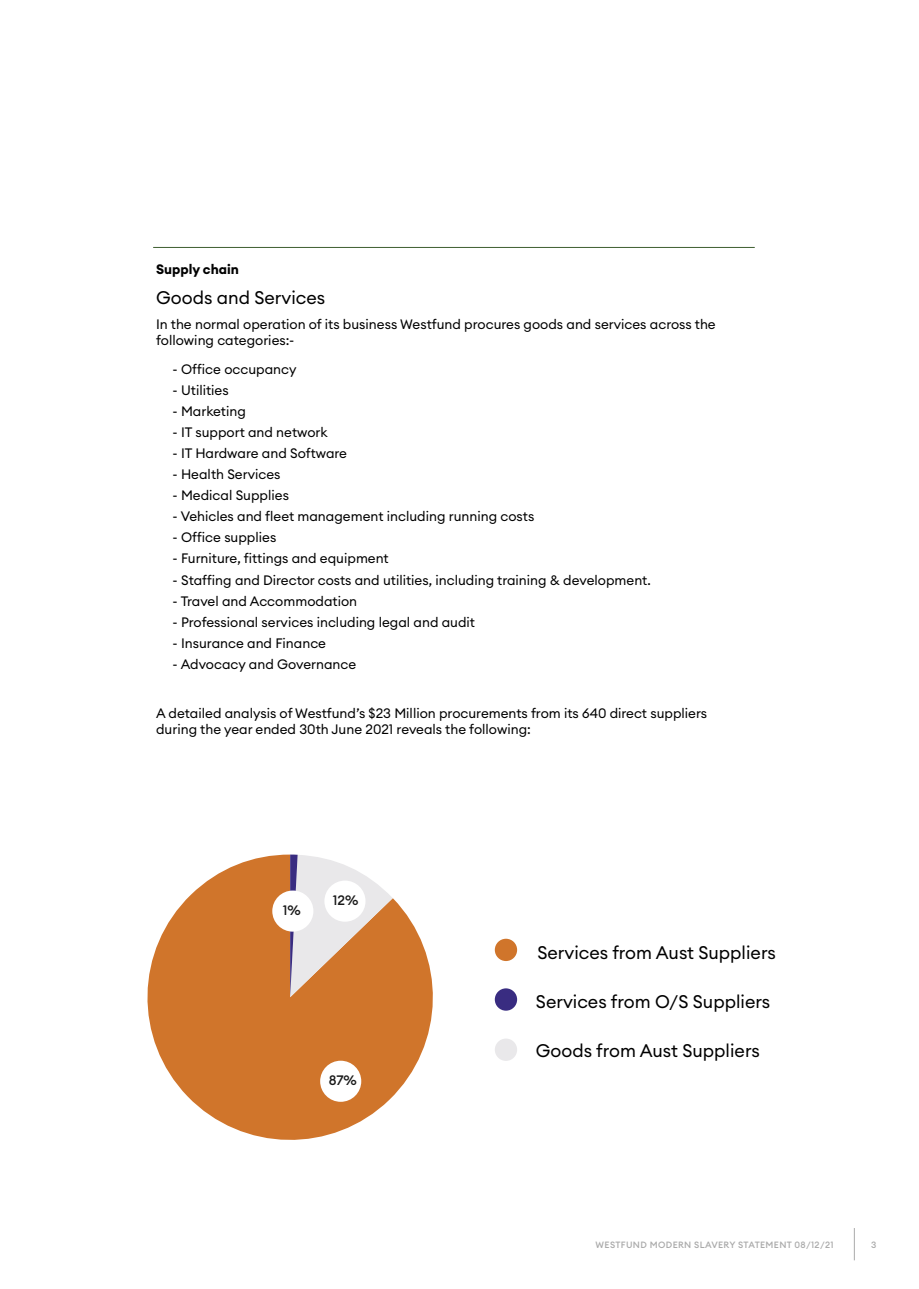
<style>
.page{position:relative;width:919px;height:1289px;background:#fff}
.page>*{position:absolute;margin:0;border:0;box-sizing:border-box;transform-origin:0 0}
.t1{font:18px "Euclid Circular A";color:#000}
.t2{font:13.5px/16.2px "Euclid Circular A";color:#000}
.t3{font:700 13.5px "Euclid Circular A";color:#000}
.t4{font:500 13.5px "Euclid Circular A";color:#191919}
.t5{font:500 9px "Euclid Circular A";letter-spacing:.04em;color:#aaa}
</style>
<div class="page">
<hr style="left:153px;top:247px;width:601px;height:1px;background:#3d5d2f">
<svg style="left:147px;top:854px;width:286px;height:286px;fill:#d0752b"></svg>
<svg style="left:290px;top:854px;width:103px;height:143px;background:#dcb79d"></svg>
<div style="left:495px;top:938px;width:22px;height:23px;background:#d0752b;border-radius:50%"></div>
<div style="left:495px;top:1038px;width:22px;height:22px;background:#e9e8ea;border-radius:50%"></div>
<div style="left:495px;top:988px;width:22px;height:22px;background:#392c81;border-radius:50%"></div>
<div style="left:324px;top:880px;width:41px;height:41px;background:#fff;border-radius:50%"></div>
<div style="left:272px;top:890px;width:41px;height:41px;background:#fff;border-radius:50%"></div>
<div style="left:320px;top:1060px;width:41px;height:41px;background:#fff;border-radius:50%"></div>
<hr style="left:853px;top:1227px;width:1px;height:33px;background:#aaa">
<p class="t3" style="left:156px;top:260px;width:84px">Supply chain</p>
<h1 class="t1" style="left:156px;top:286px;width:171px">Goods and Services</h1>
<p class="t2" style="left:156px;top:315px;width:561px">In the normal operation of its business Westfund procures goods and services across the following categories:-</p>
<p class="t2" style="left:173px;top:361px;width:125px">- Office occupancy</p>
<p class="t2" style="left:173px;top:382px;width:58px">- Utilities</p>
<p class="t2" style="left:173px;top:403px;width:75px">- Marketing</p>
<p class="t2" style="left:173px;top:424px;width:157px">- IT support and network</p>
<p class="t2" style="left:173px;top:445px;width:176px">- IT Hardware and Software</p>
<p class="t2" style="left:173px;top:466px;width:109px">- Health Services</p>
<p class="t2" style="left:173px;top:487px;width:118px">- Medical Supplies</p>
<p class="t2" style="left:173px;top:508px;width:363px">- Vehicles and fleet management including running costs</p>
<p class="t2" style="left:173px;top:529px;width:105px">- Office supplies</p>
<p class="t2" style="left:173px;top:550px;width:218px">- Furniture, fittings and equipment</p>
<p class="t2" style="left:173px;top:571px;width:479px">- Staffing and Director costs and utilities, including training &amp; development.</p>
<p class="t2" style="left:173px;top:592px;width:186px">- Travel and Accommodation</p>
<p class="t2" style="left:173px;top:613px;width:304px">- Professional services including legal and audit</p>
<p class="t2" style="left:173px;top:634px;width:155px">- Insurance and Finance</p>
<p class="t2" style="left:173px;top:655px;width:185px">- Advocacy and Governance</p>
<p class="t2" style="left:156px;top:705px;width:552px">A detailed analysis of Westfund’s $23 Million procurements from its 640 direct suppliers during the year ended 30th June 2021 reveals the following:</p>
<p class="t4" style="left:283px;top:901px;width:19px">1%</p>
<p class="t4" style="left:333px;top:891px;width:27px">12%</p>
<p class="t4" style="left:328px;top:1071px;width:30px">87%</p>
<h1 class="t1" style="left:537px;top:941px;width:240px">Services from Aust Suppliers</h1>
<h1 class="t1" style="left:536px;top:989px;width:236px">Services from O/S Suppliers</h1>
<h1 class="t1" style="left:536px;top:1038px;width:225px">Goods from Aust Suppliers</h1>
<p class="t5" style="left:595px;top:1238px;width:239px">WESTFUND MODERN SLAVERY STATEMENT 08/12/21</p>
<p class="t5" style="left:871px;top:1238px;width:7px">3</p>
</div>
